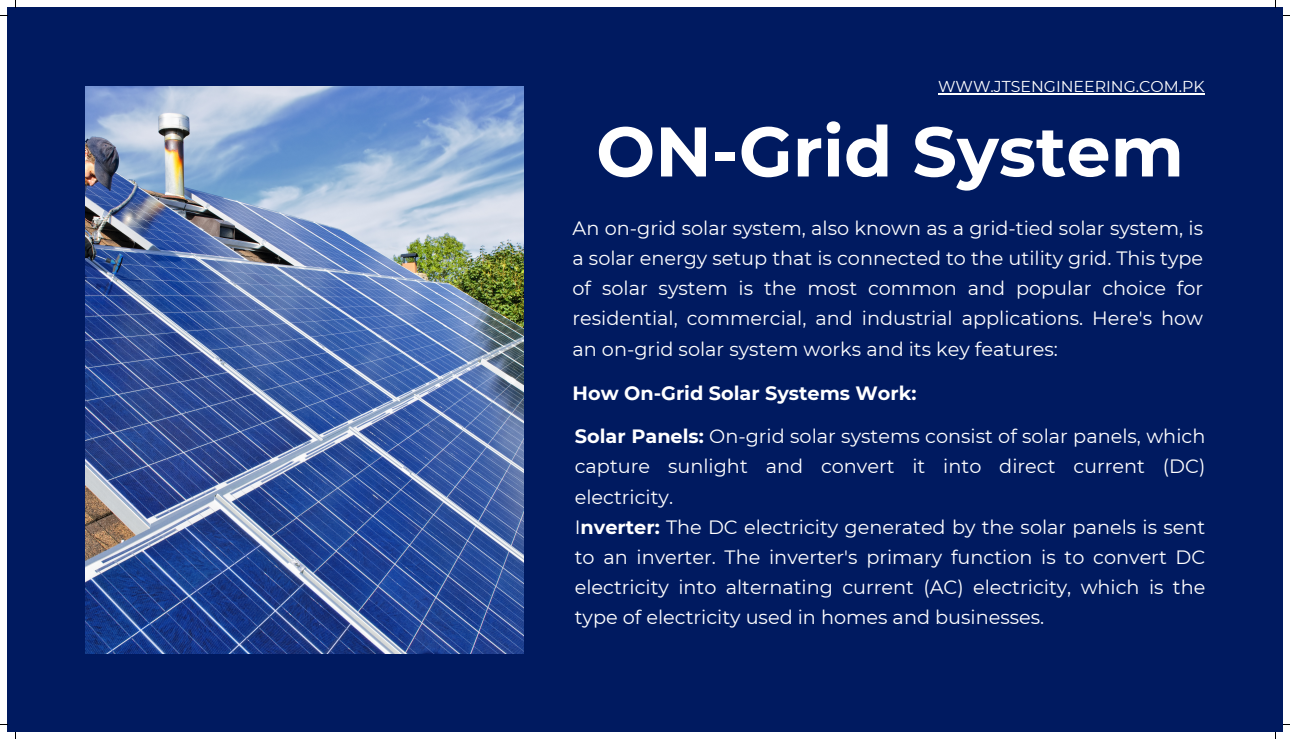
<style>
.page{position:relative;width:1290px;height:739px;background:#fff}
.page>*{position:absolute;margin:0;border:0;box-sizing:border-box;transform-origin:0 0}
.t1{font:700 70px "Montserrat";color:#fff}
.t2{font:19.25px/30.2px "Montserrat";color:#fff;text-align:justify}
.t3{font:700 19.25px "Montserrat";color:#fff}
.t4{font:15.75px "Montserrat";color:#fff}
.s1{font-weight:700}
</style>
<div class="page">
<div style="left:7px;top:7px;width:1276px;height:725px;background:#001a60"></div>
<img style="left:86px;top:86px;width:438px;height:567px">
<hr style="left:938px;top:94px;width:266px;height:1px;background:#fff">
<p class="t4" style="left:938px;top:77px;width:268px">WWW.JTSENGINEERING.COM.PK</p>
<p class="t1" style="left:596px;top:109px;width:589px">ON-Grid System</p>
<p class="t2" style="left:572px;top:213px;width:632px">An on-grid solar system, also known as a grid-tied solar system, is a solar energy setup that is connected to the utility grid. This type of solar system is the most common and popular choice for residential, commercial, and industrial applications. Here's how an on-grid solar system works and its key features:</p>
<p class="t3" style="left:572px;top:381px;width:346px">How On-Grid Solar Systems Work:</p>
<p class="t2" style="left:575px;top:421px;width:632px"><span class="s1">Solar Panels:</span> On-grid solar systems consist of solar panels, which capture sunlight and convert it into direct current (DC) electricity.</p>
<p class="t2" style="left:575px;top:511px;width:632px">I<span class="s1">nverter:</span> The DC electricity generated by the solar panels is sent to an inverter. The inverter's primary function is to convert DC electricity into alternating current (AC) electricity, which is the type of electricity used in homes and businesses.</p>
</div>
